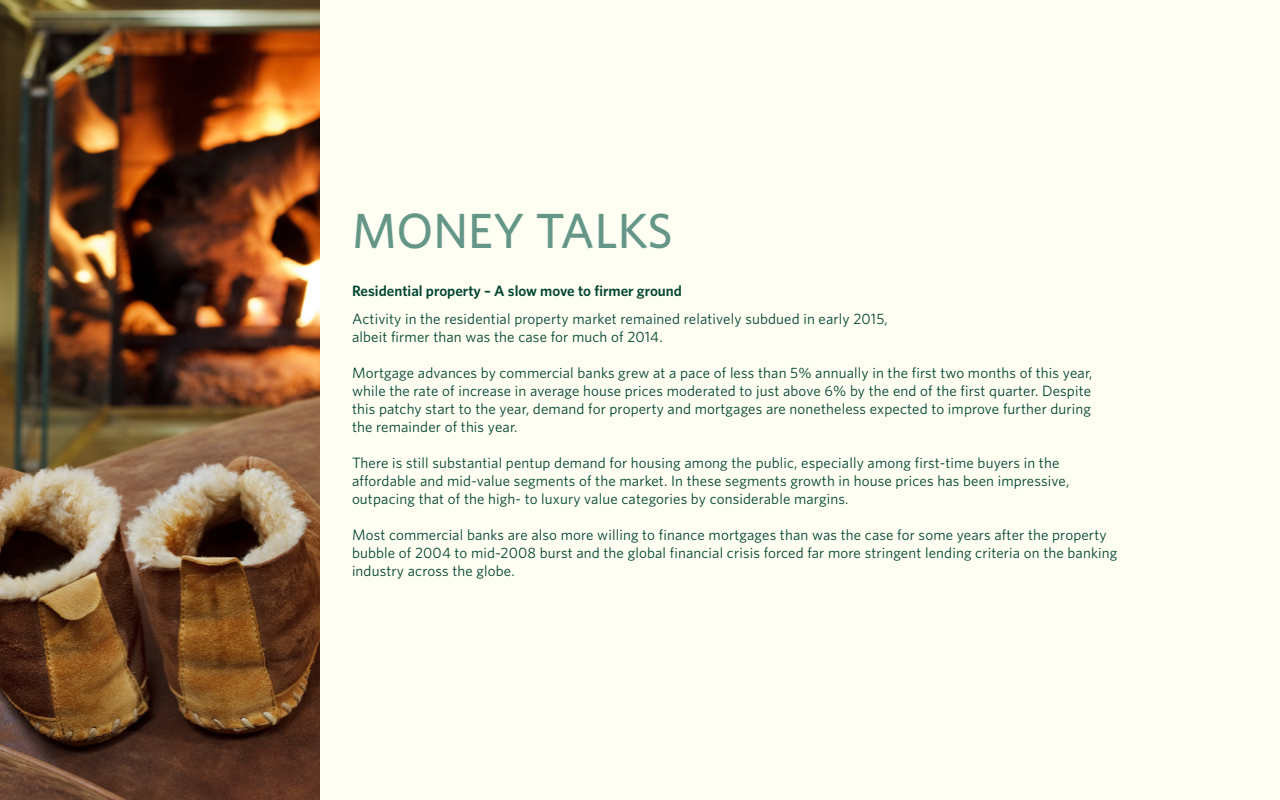
<style>
.page{position:relative;width:1280px;height:800px;background:#fffef3}
.page>*{position:absolute;margin:0;border:0;box-sizing:border-box;transform-origin:0 0}
.t1{font:500 49.5px "Whitney";color:#659789}
.t2{font:15px/18px "Whitney";letter-spacing:.01em;color:#004532}
.t3{font:600 15px "Whitney";color:#004532}
</style>
<div class="page">
<img style="left:0;top:0;width:320px;height:800px">
<h1 class="t1" style="left:352px;top:201px;width:322px">MONEY TALKS</h1>
<p class="t3" style="left:352px;top:281px;width:332px">Residential property – A slow move to firmer ground</p>
<p class="t2" style="left:352px;top:309px;width:537px">Activity in the residential property market remained relatively subdued in early 2015, albeit firmer than was the case for much of 2014.</p>
<p class="t2" style="left:352px;top:363px;width:742px;text-align:justify">Mortgage advances by commercial banks grew at a pace of less than 5% annually in the first two months of this year, while the rate of increase in average house prices moderated to just above 6% by the end of the first quarter. Despite this patchy start to the year, demand for property and mortgages are nonetheless expected to improve further during the remainder of this year.</p>
<p class="t2" style="left:352px;top:453px;width:719px">There is still substantial pentup demand for housing among the public, especially among first-time buyers in the affordable and mid-value segments of the market. In these segments growth in house prices has been impressive, outpacing that of the high- to luxury value categories by considerable margins.</p>
<p class="t2" style="left:352px;top:525px;width:767px">Most commercial banks are also more willing to finance mortgages than was the case for some years after the property bubble of 2004 to mid-2008 burst and the global financial crisis forced far more stringent lending criteria on the banking industry across the globe.</p>
</div>
